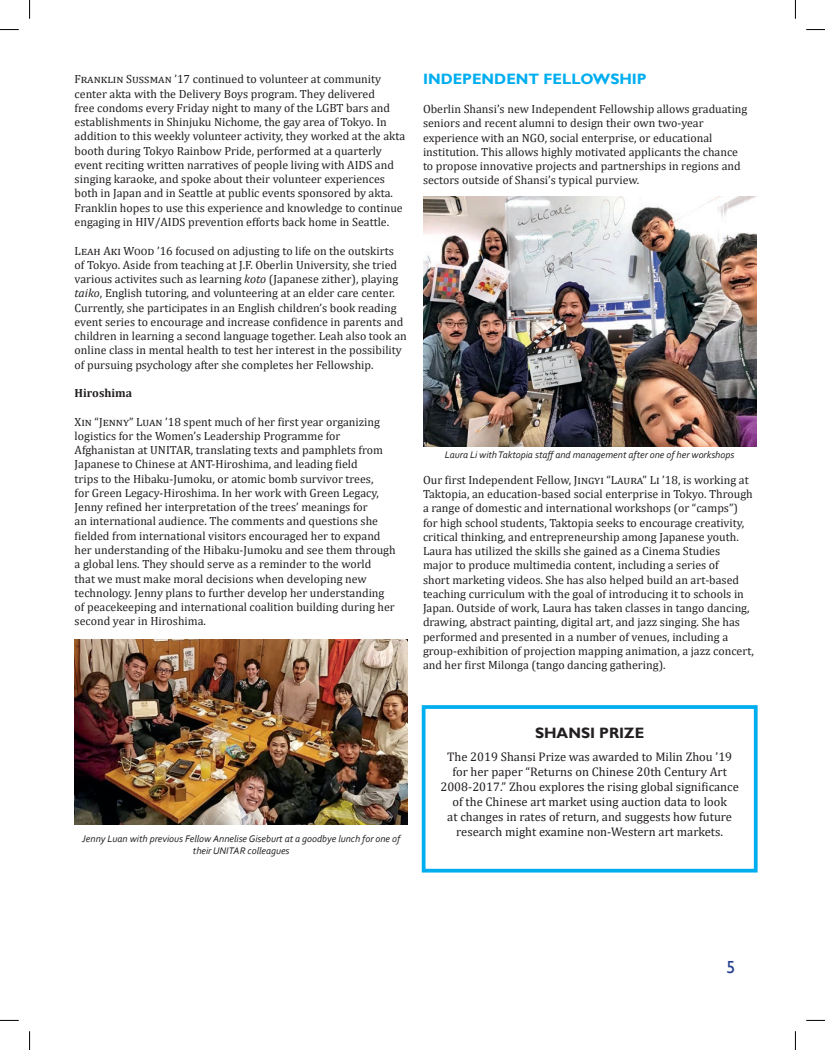
<style>
.page{position:relative;width:825px;height:1050px;background:#fff}
.page>*{position:absolute;margin:0;border:0;box-sizing:border-box;transform-origin:0 0}
.t1{font:17.5px "Gill Sans";color:#253f8e}
.t2{font:700 15px "Gill Sans";color:#00aeef}
.t3{font:700 15px "Gill Sans";color:#231f20}
.t4{font:12.5px/15px "Cambria";color:#231f20;text-align:center}
.t5{font:11.88px/14.2px "Cambria";color:#231f20}
.t6{font:700 11.88px "Cambria";color:#231f20}
.t7{font:italic 10px/12px "Corbel";color:#231f20;text-align:center}
.s1{font-style:italic}
</style>
<div class="page">
<img style="left:75px;top:639px;width:333px;height:185px">
<img style="left:423px;top:196px;width:333px;height:251px">
<div style="left:421px;top:705px;width:336px;height:167px;border:4px solid #00aeef"></div>
<svg style="left:0;top:29px;width:19px;height:1px"></svg>
<svg style="left:806px;top:29px;width:18px;height:1px"></svg>
<svg style="left:0;top:1019px;width:19px;height:1px"></svg>
<svg style="left:806px;top:1019px;width:18px;height:1px"></svg>
<svg style="left:29px;top:0;width:1px;height:19px"></svg>
<svg style="left:29px;top:1031px;width:1px;height:18px"></svg>
<svg style="left:794px;top:0;width:1px;height:19px"></svg>
<svg style="left:794px;top:1031px;width:1px;height:18px"></svg>
<p class="t5" style="left:75px;top:72px;width:332px">Franklin Sussman ’17 continued to volunteer at community center akta with the Delivery Boys program. They delivered<br>free condoms every Friday night to many of the LGBT bars and establishments in Shinjuku Nichome, the gay area of Tokyo. In addition to this weekly volunteer activity, they worked at the akta booth during Tokyo Rainbow Pride, performed at a quarterly event reciting written narratives of people living with AIDS and singing karaoke, and spoke about their volunteer experiences both in Japan and in Seattle at public events sponsored by akta.<br>Franklin hopes to use this experience and knowledge to continue engaging in HIV/AIDS prevention efforts back home in Seattle.</p>
<p class="t5" style="left:75px;top:243px;width:333px">Leah Aki Wood ’16 focused on adjusting to life on the outskirts<br>of Tokyo. Aside from teaching at J.F. Oberlin University, she tried various activites such as learning <span class="s1">koto</span> (Japanese zither), playing <span class="s1">taiko</span>, English tutoring, and volunteering at an elder care center.<br>Currently, she participates in an English children’s book reading event series to encourage and increase confidence in parents and children in learning a second language together. Leah also took an online class in mental health to test her interest in the possibility of pursuing psychology after she completes her Fellowship.</p>
<p class="t6" style="left:75px;top:384px;width:59px">Hiroshima</p>
<p class="t5" style="left:75px;top:414px;width:322px">Xin “Jenny” Luan ’18 spent much of her first year organizing logistics for the Women’s Leadership Programme for Afghanistan at UNITAR, translating texts and pamphlets from Japanese to Chinese at ANT-Hiroshima, and leading field<br>trips to the Hibaku-Jumoku, or atomic bomb survivor trees,<br>for Green Legacy-Hiroshima. In her work with Green Legacy, Jenny refined her interpretation of the trees’ meanings for<br>an international audience. The comments and questions she fielded from international visitors encouraged her to expand her understanding of the Hibaku-Jumoku and see them through a global lens. They should serve as a reminder to the world<br>that we must make moral decisions when developing new technology. Jenny plans to further develop her understanding of peacekeeping and international coalition building during her second year in Hiroshima.</p>
<p class="t2" style="left:423px;top:70px;width:225px">INDEPENDENT FELLOWSHIP</p>
<p class="t5" style="left:423px;top:102px;width:326px">Oberlin Shansi’s new Independent Fellowship allows graduating seniors and recent alumni to design their own two-year experience with an NGO, social enterprise, or educational institution. This allows highly motivated applicants the chance to propose innovative projects and partnerships in regions and sectors outside of Shansi’s typical purview.</p>
<p class="t7" style="left:444px;top:448px;width:291px">Laura Li with Taktopia staff and management after one of her workshops</p>
<p class="t5" style="left:423px;top:472px;width:332px">Our first Independent Fellow, Jingyi “Laura” Li ’18, is working at Taktopia, an education-based social enterprise in Tokyo. Through a range of domestic and international workshops (or “camps”) for high school students, Taktopia seeks to encourage creativity, critical thinking, and entrepreneurship among Japanese youth.<br>Laura has utilized the skills she gained as a Cinema Studies<br>major to produce multimedia content, including a series of<br>short marketing videos. She has also helped build an art-based teaching curriculum with the goal of introducing it to schools in Japan. Outside of work, Laura has taken classes in tango dancing, drawing, abstract painting, digital art, and jazz singing. She has performed and presented in a number of venues, including a group-exhibition of projection mapping animation, a jazz concert, and her first Milonga (tango dancing gathering).</p>
<p class="t7" style="left:82px;top:832px;width:319px">Jenny Luan with previous Fellow Annelise Giseburt at a goodbye lunch for one of their UNITAR colleagues</p>
<p class="t3" style="left:534px;top:724px;width:111px">SHANSI PRIZE</p>
<p class="t4" style="left:440px;top:748px;width:300px">The 2019 Shansi Prize was awarded to Milin Zhou ’19 for her paper “Returns on Chinese 20th Century Art 2008-2017.” Zhou explores the rising global significance of the Chinese art market using auction data to look<br>at changes in rates of return, and suggests how future research might examine non-Western art markets.</p>
<p class="t1" style="left:726px;top:956px;width:10px">5</p>
</div>
